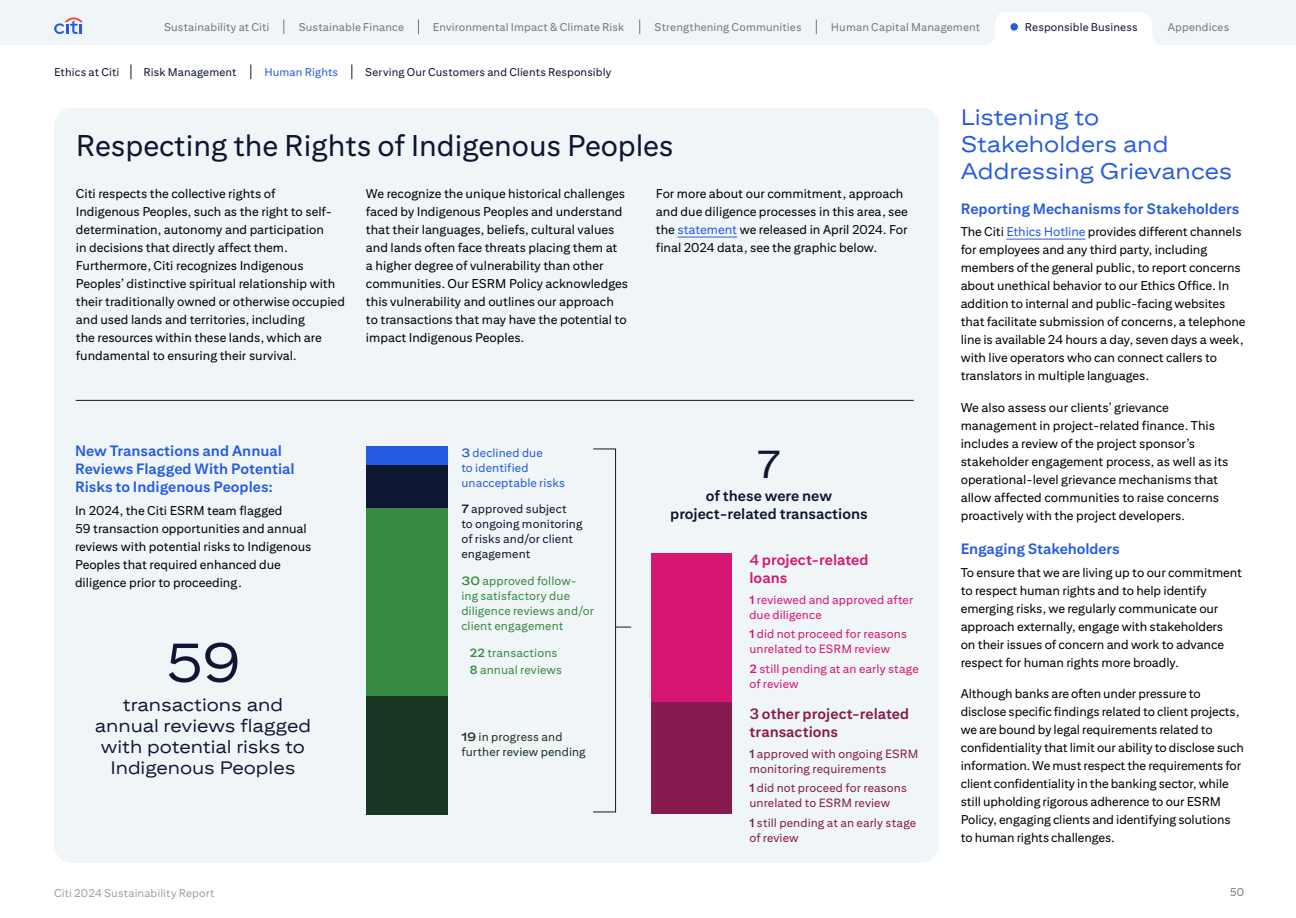
<style>
.page{position:relative;width:1296px;height:918px;background:#fff}
.page>*{position:absolute;margin:0;border:0;box-sizing:border-box;transform-origin:0 0}
.Large_Data_Numbers{font:54px "Citi Sans Display";color:#0f1632}
.Medium_Data_Numbers{font:39px "Citi Sans Display";color:#0f1632}
.Tier_1_Callout_-_Title{font:30px "Citi Sans Text";color:#0f1632}
.L3_Title{font:22.5px/27px "Citi Sans Display";color:#255be3}
.Large_Accent_Text{font:18px/21px "Citi Sans Display";color:#0f1632;text-align:center}
.L4_Title{font:700 15px/18px "Citi Sans Text";color:#255be3}
.Medium_Accent_Text{font:700 15px/18px "Citi Sans Text";color:#0f1632;text-align:center}
.XSmall_Accent_Text{font:700 15px/18px "Citi Sans Text";color:#871a4e}
.XSmall_Accent_Text-2{font:700 15px/18px "Citi Sans Text";color:#d71671}
.Body_Copy{font:12.75px/18px "Citi Sans Text";letter-spacing:-.005em;color:#000}
.XSmall_Accent_Text-3{font:12px/15px "Citi Sans Text";letter-spacing:.01em;color:#871a4e}
.XSmall_Accent_Text-4{font:12px/15px "Citi Sans Text";letter-spacing:.01em;color:#d71671}
.XSmall_Accent_Text-5{font:12px/15px "Citi Sans Text";letter-spacing:.01em;color:#388a42}
.XSmall_Accent_Text-6{font:12px/15px "Citi Sans Text";letter-spacing:.01em;color:#0f1632}
.XSmall_Accent_Text-7{font:12px/15px "Citi Sans Text";letter-spacing:.01em;color:#255be3}
.XSmall_Accent_Text-8{font:12px/15px "Citi Sans Text";letter-spacing:.01em;color:#193722}
.t1{font:11.25px "Citi Sans Text";letter-spacing:.01em;color:#787878}
.t2{font:11.25px "Citi Sans Text";letter-spacing:.01em;color:#0f1632}
.t3{font:11.25px "Citi Sans Text";letter-spacing:.01em;color:#a0a0a0}
.Navigation_L1{font:11.25px "Citi Sans Text";letter-spacing:.01em;color:#255be3}
.s1{color:#255be3}
.s2{font-family:"Citi Sans Display";font-weight:700}
.s3{font-weight:700}
</style>
<div class="page">
<div style="left:0;top:0;width:1296px;height:44px;background:#f0f5f7"></div>
<svg style="left:984px;top:12px;width:179px;height:33px"></svg>
<div style="left:1010px;top:23px;width:8px;height:8px;background:#255be3;border-radius:50%"></div>
<svg style="left:131px;top:64px;width:1px;height:15px"></svg>
<svg style="left:251px;top:64px;width:1px;height:15px"></svg>
<svg style="left:352px;top:64px;width:1px;height:15px"></svg>
<svg style="left:54px;top:18px;width:29px;height:16px"></svg>
<svg style="left:418px;top:19px;width:1px;height:15px"></svg>
<svg style="left:284px;top:19px;width:1px;height:15px"></svg>
<svg style="left:639px;top:19px;width:1px;height:15px"></svg>
<svg style="left:816px;top:19px;width:1px;height:15px"></svg>
<div style="left:54px;top:108px;width:885px;height:755px;background:#f0f5f7;border-radius:18px"></div>
<hr style="left:678px;top:237px;width:59px;height:1px;background:#255be3">
<div style="left:593px;top:449px;width:23px;height:363px;border:1px solid #0f1632"></div>
<svg style="left:616px;top:627px;width:15px;height:1px"></svg>
<hr style="left:76px;top:400px;width:838px;height:1px;background:#0f1632">
<hr style="left:1006px;top:239px;width:80px;height:1px;background:#255be3">
<div style="left:651px;top:553px;width:81px;height:149px;background:#d71671"></div>
<div style="left:651px;top:702px;width:81px;height:112px;background:#871a4e"></div>
<div style="left:366px;top:446px;width:81px;height:19px;background:#255be3"></div>
<div style="left:366px;top:465px;width:81px;height:44px;background:#0f1632"></div>
<div style="left:366px;top:509px;width:81px;height:187px;background:#388a42"></div>
<div style="left:366px;top:696px;width:81px;height:119px;background:#193722"></div>
<p class="t1" style="left:164px;top:20px;width:107px">Sustainability at Citi</p>
<p class="t1" style="left:299px;top:20px;width:107px">Sustainable Finance</p>
<p class="t1" style="left:433px;top:20px;width:193px">Environmental Impact &amp; Climate Risk</p>
<p class="t1" style="left:655px;top:20px;width:148px">Strengthening Communities</p>
<p class="t1" style="left:831px;top:20px;width:151px">Human Capital Management</p>
<p class="t2" style="left:1025px;top:20px;width:114px">Responsible Business</p>
<p class="t1" style="left:1168px;top:20px;width:63px">Appendices</p>
<p class="Navigation_L1" style="left:264px;top:65px;width:75px">Human Rights</p>
<p class="t2" style="left:54px;top:65px;width:67px">Ethics at Citi</p>
<p class="t2" style="left:144px;top:65px;width:95px">Risk Management</p>
<p class="t2" style="left:365px;top:65px;width:248px">Serving Our Customers and Clients Responsibly</p>
<p class="Tier_1_Callout_-_Title" style="left:76px;top:128px;width:599px">Respecting the Rights of Indigenous Peoples</p>
<p class="Body_Copy" style="left:76px;top:184px;width:271px">Citi respects the collective rights of<br>Indigenous Peoples, such as the right to self&shy;determination, autonomy and participation<br>in decisions that directly affect them.<br>Furthermore, Citi recognizes Indigenous Peoples’ distinctive spiritual relationship with their traditionally owned or otherwise occupied and used lands and territories, including<br>the resources within these lands, which are fundamental to ensuring their survival.</p>
<p class="Body_Copy" style="left:366px;top:184px;width:264px">We recognize the unique historical challenges faced by Indigenous Peoples and understand that their languages, beliefs, cultural values and lands often face threats placing them at<br>a higher degree of vulnerability than other communities. Our ESRM Policy acknowledges this vulnerability and outlines our approach to transactions that may have the potential to impact Indigenous Peoples.</p>
<p class="Body_Copy" style="left:656px;top:184px;width:253px">For more about our commitment, approach and due diligence processes in this area, see the <span class="s1">statement</span> we released in April 2024. For final 2024 data, see the graphic below.</p>
<p class="L4_Title" style="left:75px;top:442px;width:221px">New Transactions and Annual<br>Reviews Flagged With Potential<br>Risks to Indigenous Peoples:</p>
<p class="Body_Copy" style="left:75px;top:501px;width:238px">In 2024, the Citi ESRM team flagged<br>59 transaction opportunities and annual reviews with potential risks to Indigenous Peoples that required enhanced due diligence prior to proceeding.</p>
<p class="Large_Data_Numbers" style="left:165px;top:631px;width:77px">59</p>
<p class="Large_Accent_Text" style="left:95px;top:694px;width:218px">transactions and annual reviews flagged with potential risks to<br>Indigenous Peoples</p>
<p class="XSmall_Accent_Text-7" style="left:461px;top:445px;width:105px"><span class="s2">3</span> declined due<br>to identified unacceptable risks</p>
<p class="XSmall_Accent_Text-6" style="left:461px;top:501px;width:123px"><span class="s2">7</span> approved subject<br>to ongoing monitoring of risks and/or client engagement</p>
<p class="XSmall_Accent_Text-5" style="left:461px;top:573px;width:134px"><span class="s2">30</span> approved follow&shy;ing satisfactory due diligence reviews and/or client engagement</p>
<p class="XSmall_Accent_Text-5" style="left:470px;top:645px;width:89px"><span class="s3">22</span> transactions</p>
<p class="XSmall_Accent_Text-5" style="left:470px;top:662px;width:94px"><span class="s3">8</span> annual reviews</p>
<p class="XSmall_Accent_Text-8" style="left:461px;top:729px;width:126px"><span class="s2">19</span> in progress and further review pending</p>
<p class="Medium_Data_Numbers" style="left:758px;top:442px;width:25px">7</p>
<p class="Medium_Accent_Text" style="left:670px;top:487px;width:199px">of these were new project-related transactions</p>
<p class="XSmall_Accent_Text-2" style="left:749px;top:550px;width:121px">4 project-related loans</p>
<p class="XSmall_Accent_Text-4" style="left:749px;top:592px;width:165px"><span class="s3">1</span> reviewed and approved after due diligence</p>
<p class="XSmall_Accent_Text-4" style="left:749px;top:626px;width:159px"><span class="s3">1</span> did not proceed for reasons unrelated to ESRM review</p>
<p class="XSmall_Accent_Text-4" style="left:749px;top:661px;width:171px"><span class="s3">2</span> still pending at an early stage of review</p>
<p class="XSmall_Accent_Text" style="left:749px;top:704px;width:161px">3 other project-related transactions</p>
<p class="XSmall_Accent_Text-3" style="left:749px;top:746px;width:170px"><span class="s3">1</span> approved with ongoing ESRM monitoring requirements</p>
<p class="XSmall_Accent_Text-3" style="left:749px;top:780px;width:159px"><span class="s3">1</span> did not proceed for reasons unrelated to ESRM review</p>
<p class="XSmall_Accent_Text-3" style="left:749px;top:815px;width:168px"><span class="s3">1</span> still pending at an early stage of review</p>
<p class="L3_Title" style="left:961px;top:103px;width:273px">Listening to<br>Stakeholders and<br>Addressing Grievances</p>
<p class="L4_Title" style="left:961px;top:199px;width:280px">Reporting Mechanisms for Stakeholders</p>
<p class="Body_Copy" style="left:961px;top:222px;width:286px">The Citi <span class="s1">Ethics Hotline</span> provides different channels for employees and any third party, including members of the general public, to report concerns about unethical behavior to our Ethics Office. In addition to internal and public-facing websites that facilitate submission of concerns, a telephone line is available 24 hours a day, seven days a week, with live operators who can connect callers to translators in multiple languages.</p>
<p class="Body_Copy" style="left:961px;top:398px;width:269px">We also assess our clients’ grievance management in project-related finance. This includes a review of the project sponsor’s stakeholder engagement process, as well as its operational-level grievance mechanisms that allow affected communities to raise concerns proactively with the project developers.</p>
<p class="L4_Title" style="left:961px;top:540px;width:160px">Engaging Stakeholders</p>
<p class="Body_Copy" style="left:961px;top:563px;width:283px">To ensure that we are living up to our commitment to respect human rights and to help identify emerging risks, we regularly communicate our approach externally, engage with stakeholders<br>on their issues of concern and work to advance respect for human rights more broadly.</p>
<p class="Body_Copy" style="left:961px;top:684px;width:285px">Although banks are often under pressure to disclose specific findings related to client projects, we are bound by legal requirements related to confidentiality that limit our ability to disclose such information. We must respect the requirements for client confidentiality in the banking sector, while still upholding rigorous adherence to our ESRM Policy, engaging clients and identifying solutions to human rights challenges.</p>
<p class="t3" style="left:54px;top:887px;width:162px">Citi 2024 Sustainability Report</p>
<p class="t1" style="left:1230px;top:886px;width:16px">50</p>
</div>
